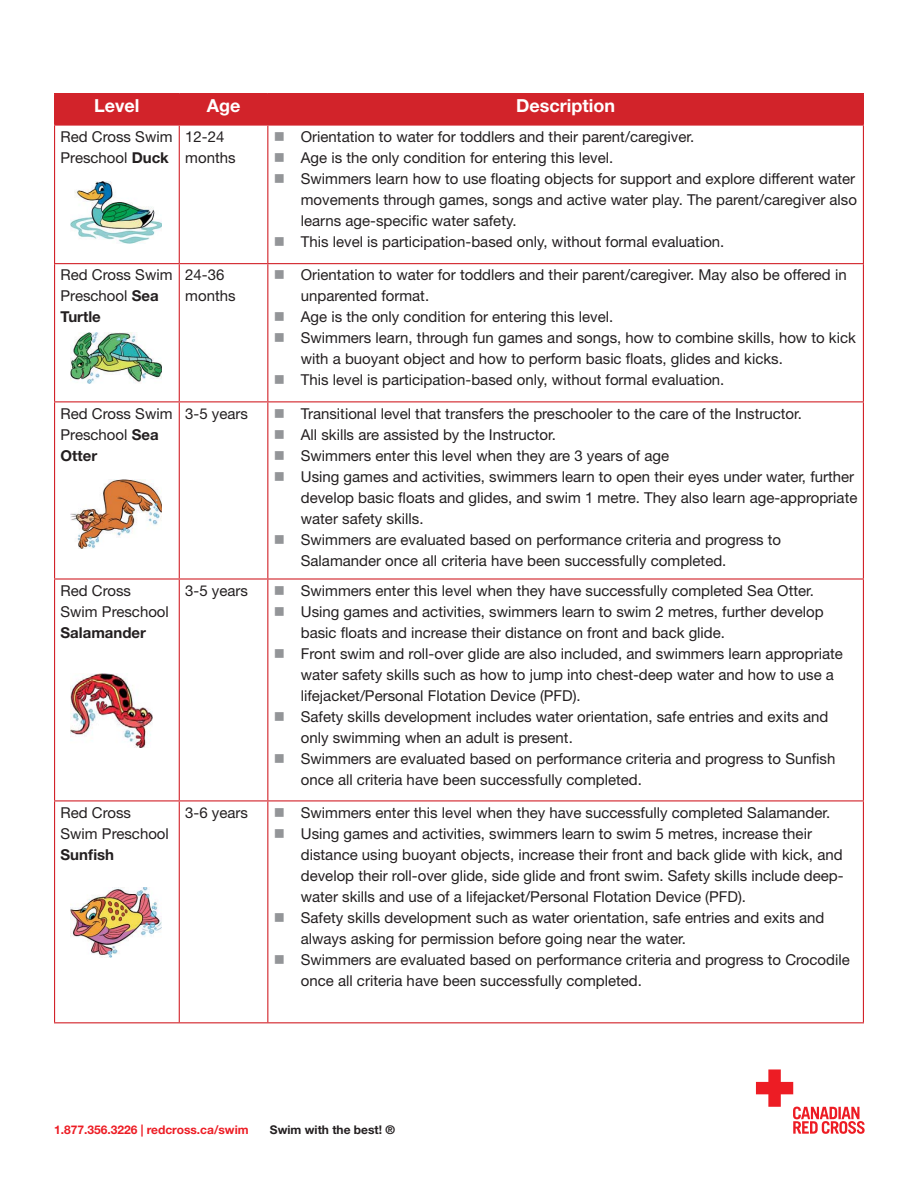
<style>
.page{position:relative;width:918px;height:1188px;background:#fff}
.page>*{position:absolute;margin:0;border:0;box-sizing:border-box;transform-origin:0 0}
.t1{font:700 18px "Helvetica Neue LT Std";color:#fff}
.t2{font:15px/21px "Helvetica Neue LT Std";color:#231f20}
.t3{font:700 15px "Helvetica Neue LT Std";color:#231f20}
.t4{font:700 12px "Helvetica Neue LT Std";color:#ed1c24}
.t5{font:700 12px "Helvetica Neue LT Std";color:#231f20}
.s1{font-weight:700}
</style>
<div class="page">
<div style="left:55px;top:94px;width:808px;height:30px;background:#d2232a"></div>
<hr style="left:54px;top:93px;width:125px;height:1px;background:#d2232a">
<hr style="left:54px;top:94px;width:1px;height:30px;background:#d2232a">
<hr style="left:179px;top:93px;width:89px;height:1px;background:#d2232a">
<hr style="left:179px;top:94px;width:1px;height:30px;background:#d2232a">
<hr style="left:268px;top:93px;width:596px;height:1px;background:#d2232a">
<hr style="left:267px;top:94px;width:1px;height:30px;background:#d2232a">
<hr style="left:863px;top:94px;width:1px;height:30px;background:#d2232a">
<hr style="left:54px;top:124px;width:125px;height:2px;background:#d2232a">
<hr style="left:54px;top:126px;width:1px;height:137px;background:#d2232a">
<hr style="left:179px;top:124px;width:89px;height:2px;background:#d2232a">
<hr style="left:179px;top:126px;width:1px;height:137px;background:#d2232a">
<hr style="left:268px;top:124px;width:596px;height:2px;background:#d2232a">
<hr style="left:267px;top:126px;width:1px;height:137px;background:#d2232a">
<hr style="left:863px;top:126px;width:1px;height:137px;background:#d2232a">
<hr style="left:54px;top:263px;width:125px;height:1px;background:#d2232a">
<hr style="left:54px;top:264px;width:1px;height:137px;background:#d2232a">
<hr style="left:179px;top:263px;width:89px;height:1px;background:#d2232a">
<hr style="left:179px;top:264px;width:1px;height:137px;background:#d2232a">
<hr style="left:268px;top:263px;width:596px;height:1px;background:#d2232a">
<hr style="left:267px;top:264px;width:1px;height:137px;background:#d2232a">
<hr style="left:863px;top:264px;width:1px;height:137px;background:#d2232a">
<hr style="left:54px;top:401px;width:125px;height:1px;background:#d2232a">
<hr style="left:54px;top:402px;width:1px;height:176px;background:#d2232a">
<hr style="left:179px;top:401px;width:89px;height:1px;background:#d2232a">
<hr style="left:179px;top:402px;width:1px;height:176px;background:#d2232a">
<hr style="left:268px;top:401px;width:596px;height:1px;background:#d2232a">
<hr style="left:267px;top:402px;width:1px;height:176px;background:#d2232a">
<hr style="left:863px;top:402px;width:1px;height:176px;background:#d2232a">
<hr style="left:54px;top:578px;width:125px;height:2px;background:#d2232a">
<hr style="left:54px;top:580px;width:1px;height:220px;background:#d2232a">
<hr style="left:179px;top:578px;width:89px;height:2px;background:#d2232a">
<hr style="left:179px;top:580px;width:1px;height:220px;background:#d2232a">
<hr style="left:268px;top:578px;width:596px;height:2px;background:#d2232a">
<hr style="left:267px;top:580px;width:1px;height:220px;background:#d2232a">
<hr style="left:863px;top:580px;width:1px;height:220px;background:#d2232a">
<hr style="left:54px;top:800px;width:125px;height:1px;background:#d2232a">
<hr style="left:54px;top:801px;width:1px;height:221px;background:#d2232a">
<hr style="left:179px;top:800px;width:89px;height:1px;background:#d2232a">
<hr style="left:179px;top:801px;width:1px;height:221px;background:#d2232a">
<hr style="left:268px;top:800px;width:596px;height:1px;background:#d2232a">
<hr style="left:267px;top:801px;width:1px;height:221px;background:#d2232a">
<hr style="left:863px;top:801px;width:1px;height:221px;background:#d2232a">
<hr style="left:54px;top:1022px;width:810px;height:1px;background:#d2232a">
<svg style="left:755px;top:1069px;width:110px;height:65px"></svg>
<img style="left:70px;top:182px;width:92px;height:62px">
<img style="left:70px;top:333px;width:92px;height:50px">
<img style="left:70px;top:480px;width:92px;height:69px">
<img style="left:70px;top:674px;width:83px;height:73px">
<img style="left:70px;top:887px;width:92px;height:70px">
<p class="t1" style="left:94px;top:100px;width:47px">Level</p>
<p class="t1" style="left:207px;top:100px;width:35px">Age</p>
<p class="t1" style="left:516px;top:100px;width:100px">Description</p>
<p class="t2" style="left:61px;top:127px;width:113px">Red Cross Swim<br>Preschool <span class="s1">Duck</span></p>
<p class="t2" style="left:185px;top:127px;width:52px">12-24 months</p>
<p class="t2" style="left:301px;top:127px;width:558px">Orientation to water for toddlers and their parent/caregiver.<br>Age is the only condition for entering this level.<br>Swimmers learn how to use floating objects for support and explore different water movements through games, songs and active water play. The parent/caregiver also learns age-specific water safety.<br>This level is participation-based only, without formal evaluation.</p>
<p class="t2" style="left:61px;top:266px;width:113px">Red Cross Swim<br>Preschool <span class="s1">Sea<br>Turtle</span></p>
<p class="t2" style="left:185px;top:266px;width:52px">24-36 months</p>
<p class="t2" style="left:301px;top:266px;width:557px">Orientation to water for toddlers and their parent/caregiver. May also be offered in unparented format.<br>Age is the only condition for entering this level.<br>Swimmers learn, through fun games and songs, how to combine skills, how to kick with a buoyant object and how to perform basic floats, glides and kicks.<br>This level is participation-based only, without formal evaluation.</p>
<p class="t2" style="left:61px;top:404px;width:113px">Red Cross Swim<br>Preschool <span class="s1">Sea<br>Otter</span></p>
<p class="t2" style="left:185px;top:404px;width:64px">3-5 years</p>
<p class="t2" style="left:301px;top:404px;width:558px">Transitional level that transfers the preschooler to the care of the Instructor.<br>All skills are assisted by the Instructor.<br>Swimmers enter this level when they are 3 years of age<br>Using games and activities, swimmers learn to open their eyes under water, further develop basic floats and glides, and swim 1 metre. They also learn age-appropriate water safety skills.<br>Swimmers are evaluated based on performance criteria and progress to Salamander once all criteria have been successfully completed.</p>
<p class="t2" style="left:61px;top:581px;width:110px">Red Cross<br>Swim Preschool</p>
<p class="t3" style="left:61px;top:627px;width:87px">Salamander</p>
<p class="t2" style="left:185px;top:581px;width:64px">3-5 years</p>
<p class="t2" style="left:301px;top:581px;width:544px">Swimmers enter this level when they have successfully completed Sea Otter.<br>Using games and activities, swimmers learn to swim 2 metres, further develop basic floats and increase their distance on front and back glide.<br>Front swim and roll-over glide are also included, and swimmers learn appropriate water safety skills such as how to jump into chest-deep water and how to use a lifejacket/Personal Flotation Device (PFD).<br>Safety skills development includes water orientation, safe entries and exits and only swimming when an adult is present.<br>Swimmers are evaluated based on performance criteria and progress to Sunfish once all criteria have been successfully completed.</p>
<p class="t2" style="left:61px;top:803px;width:110px">Red Cross<br>Swim Preschool</p>
<p class="t3" style="left:61px;top:849px;width:55px">Sunfish</p>
<p class="t2" style="left:185px;top:803px;width:64px">3-6 years</p>
<p class="t2" style="left:301px;top:803px;width:550px">Swimmers enter this level when they have successfully completed Salamander.<br>Using games and activities, swimmers learn to swim 5 metres, increase their distance using buoyant objects, increase their front and back glide with kick, and develop their roll-over glide, side glide and front swim. Safety skills include deep&shy;water skills and use of a lifejacket/Personal Flotation Device (PFD).<br>Safety skills development such as water orientation, safe entries and exits and always asking for permission before going near the water.<br>Swimmers are evaluated based on performance criteria and progress to Crocodile once all criteria have been successfully completed.</p>
<p class="t4" style="left:54px;top:1125px;width:196px">1.877.356.3226 | redcross.ca/swim</p>
<p class="t5" style="left:270px;top:1125px;width:127px">Swim with the best! ®</p>
</div>
